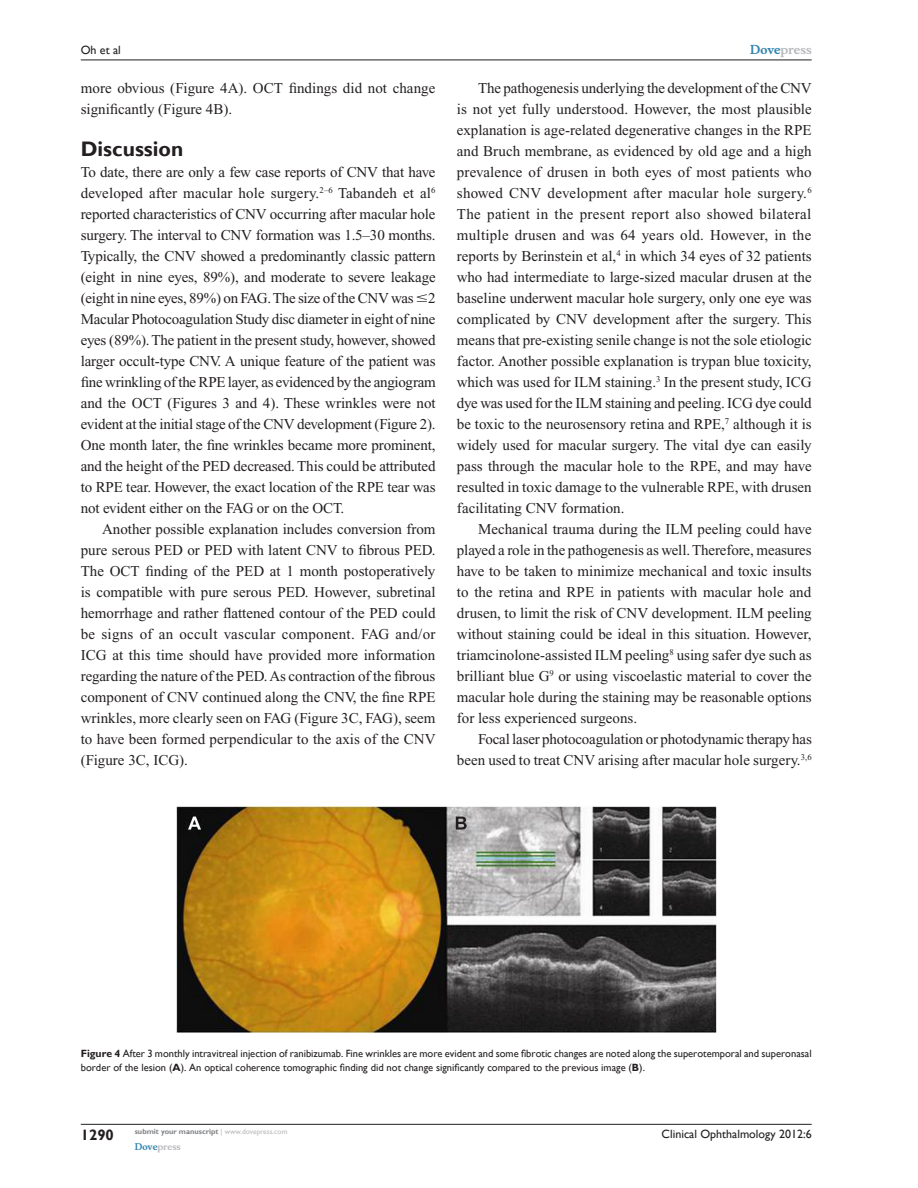
<style>
.page{position:relative;width:918px;height:1188px;background:#fff}
.page>*{position:absolute;margin:0;border:0;box-sizing:border-box;transform-origin:0 0}
.t1{font:700 21px "Gill Sans";color:#231f20}
.Tx{font:15px/21px "Times New Roman";color:#231f20;text-align:justify}
.TxF{font:15px/21px "Times New Roman";letter-spacing:-.01em;color:#231f20;text-align:justify}
.t2{font:700 15px "Gill Sans";color:#231f20}
.t3{font:12px "Gill Sans";color:#231f20}
.t4{font:700 12px "Musee";color:#b8b9bc}
.FC{font:10.5px/13.5px "Gill Sans";color:#231f20}
.t5{font:700 9px "Musee";color:#b8b9bc}
.t6{font:700 7.5px "Gill Sans";color:#808285}
.s1{font-family:"Mathematical Pi One"}
.s2{color:#3485ae}
.s3{font-weight:700}
.s4{font-weight:400;color:#b8b9bc}
</style>
<div class="page">
<img style="left:176px;top:806px;width:540px;height:226px">
<hr style="left:81px;top:1124px;width:731px;height:1px;background:#231f20">
<hr style="left:81px;top:60px;width:731px;height:1px;background:#231f20">
<p class="t3" style="left:81px;top:43px;width:42px">Oh et al</p>
<p class="Tx" style="left:81px;top:77px;width:356px">more obvious (Figure 4A). OCT findings did not change significantly (Figure 4B).</p>
<h1 class="t1" style="left:81px;top:136px;width:104px">Discussion</h1>
<p class="TxF" style="left:81px;top:161px;width:357px">To date, there are only a few case reports of CNV that have developed after macular hole surgery.<sup>2–6</sup> Tabandeh et al<sup>6 </sup>reported characteristics of CNV occurring after macular hole surgery. The interval to CNV formation was 1.5–30 months.<br>Typically, the CNV showed a predominantly classic pattern (eight in nine eyes, 89%), and moderate to severe leakage (eight in nine eyes, 89%) on FAG. The size of the CNV was <span class="s1">#</span>2<br>Macular Photocoagulation Study disc diameter in eight of nine eyes (89%). The patient in the present study, however, showed larger occult-type CNV. A unique feature of the patient was fine wrinkling of the RPE layer, as evidenced by the angiogram and the OCT (Figures 3 and 4). These wrinkles were not evident at the initial stage of the CNV development (Figure 2).<br>One month later, the fine wrinkles became more prominent, and the height of the PED decreased. This could be attributed to RPE tear. However, the exact location of the RPE tear was not evident either on the FAG or on the OCT.</p>
<p class="Tx" style="left:81px;top:518px;width:356px;text-indent:21px">Another possible explanation includes conversion from pure serous PED or PED with latent CNV to fibrous PED.<br>The OCT finding of the PED at 1 month postoperatively is compatible with pure serous PED. However, subretinal hemorrhage and rather flattened contour of the PED could be signs of an occult vascular component. FAG and/or ICG at this time should have provided more information regarding the nature of the PED. As contraction of the fibrous component of CNV continued along the CNV, the fine RPE wrinkles, more clearly seen on FAG (Figure 3C, FAG), seem to have been formed perpendicular to the axis of the CNV (Figure 3C, ICG).</p>
<p class="t4" style="left:750px;top:43px;width:63px"><span class="s2">Dove</span>press</p>
<p class="Tx" style="left:457px;top:77px;width:357px;text-indent:21px">The pathogenesis underlying the development of the CNV is not yet fully understood. However, the most plausible explanation is age-related degenerative changes in the RPE and Bruch membrane, as evidenced by old age and a high prevalence of drusen in both eyes of most patients who showed CNV development after macular hole surgery.<sup>6<br></sup>The patient in the present report also showed bilateral multiple drusen and was 64 years old. However, in the reports by Berinstein et al,<sup>4</sup> in which 34 eyes of 32 patients who had intermediate to large-sized macular drusen at the baseline underwent macular hole surgery, only one eye was complicated by CNV development after the surgery. This means that pre-existing senile change is not the sole etiologic factor. Another possible explanation is trypan blue toxicity, which was used for ILM staining.<sup>3</sup> In the present study, ICG dye was used for the ILM staining and peeling. ICG dye could be toxic to the neurosensory retina and RPE,<sup>7</sup> although it is widely used for macular surgery. The vital dye can easily pass through the macular hole to the RPE, and may have resulted in toxic damage to the vulnerable RPE, with drusen facilitating CNV formation.</p>
<p class="Tx" style="left:457px;top:518px;width:356px;text-indent:21px">Mechanical trauma during the ILM peeling could have played a role in the pathogenesis as well. Therefore, measures have to be taken to minimize mechanical and toxic insults to the retina and RPE in patients with macular hole and drusen, to limit the risk of CNV development. ILM peeling without staining could be ideal in this situation. However, triamcinolone-assisted ILM peeling<sup>8</sup> using safer dye such as brilliant blue G<sup>9</sup> or using viscoelastic material to cover the macular hole during the staining may be reasonable options for less experienced surgeons.</p>
<p class="Tx" style="left:457px;top:728px;width:357px;text-align:right">Focal laser photocoagulation or photodynamic therapy has been used to treat CNV arising after macular hole surgery.<sup>3,6</sup></p>
<p class="FC" style="left:81px;top:1047px;width:732px"><span class="s3">Figure 4</span> After 3 monthly intravitreal injection of ranibizumab. Fine wrinkles are more evident and some fibrotic changes are noted along the superotemporal and superonasal border of the lesion (<span class="s3">A</span>). An optical coherence tomographic finding did not change significantly compared to the previous image (<span class="s3">B</span>).</p>
<p class="t2" style="left:81px;top:1126px;width:35px">1290</p>
<p class="t6" style="left:135px;top:1127px;width:154px">submit your manuscript <span class="s4">| www.dovepress.com</span></p>
<p class="t5" style="left:135px;top:1141px;width:48px"><span class="s2">Dove</span>press</p>
<p class="t3" style="left:662px;top:1127px;width:152px">Clinical Ophthalmology 2012:6</p>
</div>
